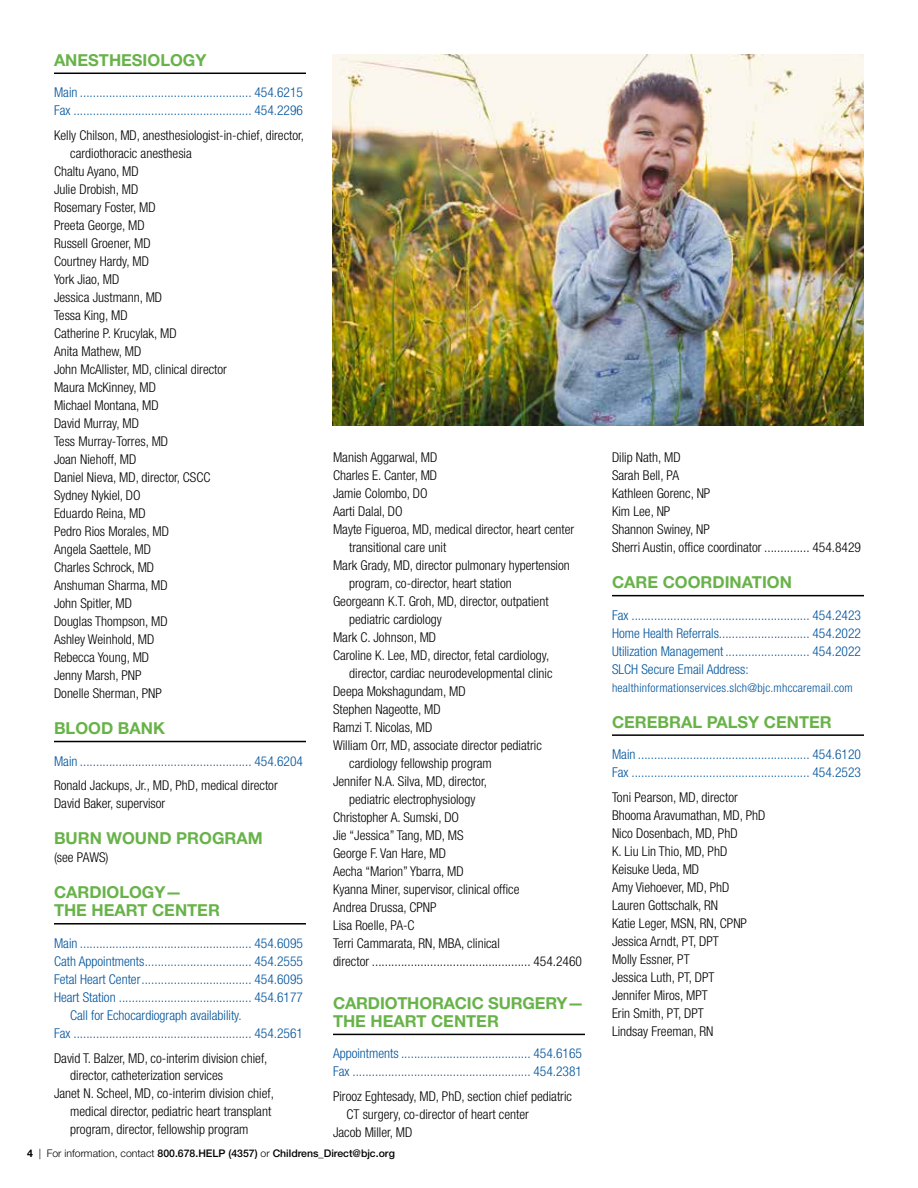
<style>
.page{position:relative;width:918px;height:1188px;background:#fff}
.page>*{position:absolute;margin:0;border:0;box-sizing:border-box;transform-origin:0 0}
.t1{font:700 16.5px/18px "Helvetica Neue LT Std";color:#68b349}
.t2{font:300 condensed 13.5px/18px "Helvetica Neue LT Std";color:#000}
.t3{font:300 condensed 13.5px/18px "Helvetica Neue LT Std";color:#00539b}
.t4{font:300 condensed 12px "Helvetica Neue LT Std";letter-spacing:.02em;color:#00539b}
.t5{font:500 10.5px "Helvetica Neue LT Std";color:#000}
.s1{font-weight:700}
.s2{font-weight:300}
</style>
<div class="page">
<hr style="left:54px;top:73px;width:252px;height:1px;background:#000">
<hr style="left:54px;top:741px;width:252px;height:1px;background:#000">
<hr style="left:54px;top:923px;width:252px;height:2px;background:#000">
<hr style="left:333px;top:1034px;width:252px;height:1px;background:#000">
<hr style="left:612px;top:595px;width:252px;height:1px;background:#000">
<hr style="left:612px;top:734px;width:252px;height:2px;background:#000">
<img style="left:333px;top:54px;width:531px;height:372px">
<p class="t1" style="left:54px;top:51px;width:154px">ANESTHESIOLOGY</p>
<p class="t3" style="left:54px;top:83px;width:250px">Main ..................................................... 454.6215<br>Fax ....................................................... 454.2296</p>
<p class="t2" style="left:54px;top:126px;width:252px">Kelly Chilson, MD, anesthesiologist-in-chief, director,</p>
<p class="t2" style="left:70px;top:144px;width:123px">cardiothoracic anesthesia</p>
<p class="t2" style="left:54px;top:162px;width:86px">Chaltu Ayano, MD</p>
<p class="t2" style="left:54px;top:180px;width:86px">Julie Drobish, MD</p>
<p class="t2" style="left:54px;top:198px;width:103px">Rosemary Foster, MD</p>
<p class="t2" style="left:54px;top:216px;width:92px">Preeta George, MD</p>
<p class="t2" style="left:54px;top:234px;width:98px">Russell Groener, MD</p>
<p class="t2" style="left:54px;top:252px;width:96px">Courtney Hardy, MD</p>
<p class="t2" style="left:54px;top:270px;width:67px">York Jiao, MD</p>
<p class="t2" style="left:54px;top:288px;width:110px">Jessica Justmann, MD</p>
<p class="t2" style="left:54px;top:306px;width:75px">Tessa King, MD</p>
<p class="t2" style="left:54px;top:324px;width:124px">Catherine P. Krucylak, MD</p>
<p class="t2" style="left:54px;top:342px;width:89px">Anita Mathew, MD</p>
<p class="t2" style="left:54px;top:360px;width:175px">John McAllister, MD, clinical director</p>
<p class="t2" style="left:54px;top:378px;width:103px">Maura McKinney, MD</p>
<p class="t2" style="left:54px;top:396px;width:106px">Michael Montana, MD</p>
<p class="t2" style="left:54px;top:414px;width:86px">David Murray, MD</p>
<p class="t2" style="left:54px;top:432px;width:116px">Tess Murray-Torres, MD</p>
<p class="t2" style="left:54px;top:450px;width:84px">Joan Niehoff, MD</p>
<p class="t2" style="left:54px;top:468px;width:158px">Daniel Nieva, MD, director, CSCC</p>
<p class="t2" style="left:54px;top:486px;width:88px">Sydney Nykiel, DO</p>
<p class="t2" style="left:54px;top:504px;width:93px">Eduardo Reina, MD</p>
<p class="t2" style="left:54px;top:522px;width:116px">Pedro Rios Morales, MD</p>
<p class="t2" style="left:54px;top:540px;width:98px">Angela Saettele, MD</p>
<p class="t2" style="left:54px;top:558px;width:102px">Charles Schrock, MD</p>
<p class="t2" style="left:54px;top:576px;width:115px">Anshuman Sharma, MD</p>
<p class="t2" style="left:54px;top:594px;width:80px">John Spitler, MD</p>
<p class="t2" style="left:54px;top:612px;width:115px">Douglas Thompson, MD</p>
<p class="t2" style="left:54px;top:630px;width:102px">Ashley Weinhold, MD</p>
<p class="t2" style="left:54px;top:648px;width:97px">Rebecca Young, MD</p>
<p class="t2" style="left:54px;top:666px;width:89px">Jenny Marsh, PNP</p>
<p class="t2" style="left:54px;top:684px;width:109px">Donelle Sherman, PNP</p>
<p class="t1" style="left:54px;top:719px;width:112px">BLOOD BANK</p>
<p class="t3" style="left:54px;top:752px;width:250px">Main ..................................................... 454.6204</p>
<p class="t2" style="left:54px;top:776px;width:225px">Ronald Jackups, Jr., MD, PhD, medical director<br>David Baker, supervisor</p>
<p class="t1" style="left:54px;top:829px;width:210px">BURN WOUND PROGRAM</p>
<p class="t2" style="left:54px;top:848px;width:56px">(see PAWS)</p>
<p class="t1" style="left:54px;top:883px;width:167px">CARDIOLOGY—<br>THE HEART CENTER</p>
<p class="t3" style="left:54px;top:934px;width:250px">Main ..................................................... 454.6095</p>
<p class="t3" style="left:54px;top:952px;width:250px">Cath Appointments................................. 454.2555</p>
<p class="t3" style="left:54px;top:970px;width:250px">Fetal Heart Center.................................. 454.6095</p>
<p class="t3" style="left:54px;top:988px;width:250px">Heart Station ......................................... 454.6177</p>
<p class="t3" style="left:70px;top:1006px;width:173px">Call for Echocardiograph availability.</p>
<p class="t3" style="left:54px;top:1024px;width:250px">Fax ....................................................... 454.2561</p>
<p class="t2" style="left:54px;top:1049px;width:215px">David T. Balzer, MD, co-interim division chief,</p>
<p class="t2" style="left:70px;top:1067px;width:154px">director, catheterization services</p>
<p class="t2" style="left:54px;top:1085px;width:221px">Janet N. Scheel, MD, co-interim division chief,</p>
<p class="t2" style="left:70px;top:1103px;width:203px">medical director, pediatric heart transplant</p>
<p class="t2" style="left:70px;top:1121px;width:180px">program, director, fellowship program</p>
<p class="t2" style="left:333px;top:448px;width:106px">Manish Aggarwal, MD</p>
<p class="t2" style="left:333px;top:466px;width:106px">Charles E. Canter, MD</p>
<p class="t2" style="left:333px;top:484px;width:96px">Jamie Colombo, DO</p>
<p class="t2" style="left:333px;top:502px;width:71px">Aarti Dalal, DO</p>
<p class="t2" style="left:333px;top:520px;width:243px">Mayte Figueroa, MD, medical director, heart center</p>
<p class="t2" style="left:349px;top:538px;width:99px">transitional care unit</p>
<p class="t2" style="left:333px;top:556px;width:238px">Mark Grady, MD, director pulmonary hypertension</p>
<p class="t2" style="left:349px;top:574px;width:164px">program, co-director, heart station</p>
<p class="t2" style="left:333px;top:592px;width:217px">Georgeann K.T. Groh, MD, director, outpatient</p>
<p class="t2" style="left:349px;top:610px;width:94px">pediatric cardiology</p>
<p class="t2" style="left:333px;top:628px;width:105px">Mark C. Johnson, MD</p>
<p class="t2" style="left:333px;top:646px;width:218px">Caroline K. Lee, MD, director, fetal cardiology,</p>
<p class="t2" style="left:349px;top:664px;width:205px">director, cardiac neurodevelopmental clinic</p>
<p class="t2" style="left:333px;top:682px;width:134px">Deepa Mokshagundam, MD</p>
<p class="t2" style="left:333px;top:700px;width:109px">Stephen Nageotte, MD</p>
<p class="t2" style="left:333px;top:718px;width:101px">Ramzi T. Nicolas, MD</p>
<p class="t2" style="left:333px;top:736px;width:210px">William Orr, MD, associate director pediatric</p>
<p class="t2" style="left:349px;top:754px;width:144px">cardiology fellowship program</p>
<p class="t2" style="left:333px;top:772px;width:156px">Jennifer N.A. Silva, MD, director,</p>
<p class="t2" style="left:349px;top:790px;width:128px">pediatric electrophysiology</p>
<p class="t2" style="left:333px;top:808px;width:128px">Christopher A. Sumski, DO</p>
<p class="t2" style="left:333px;top:826px;width:132px">Jie “Jessica” Tang, MD, MS</p>
<p class="t2" style="left:333px;top:844px;width:114px">George F. Van Hare, MD</p>
<p class="t2" style="left:333px;top:862px;width:132px">Aecha “Marion” Ybarra, MD</p>
<p class="t2" style="left:333px;top:880px;width:188px">Kyanna Miner, supervisor, clinical office</p>
<p class="t2" style="left:333px;top:898px;width:105px">Andrea Drussa, CPNP</p>
<p class="t2" style="left:333px;top:916px;width:83px">Lisa Roelle, PA-C</p>
<p class="t2" style="left:333px;top:934px;width:168px">Terri Cammarata, RN, MBA, clinical</p>
<p class="t2" style="left:333px;top:952px;width:250px">director ................................................. 454.2460</p>
<p class="t1" style="left:333px;top:994px;width:252px">CARDIOTHORACIC SURGERY—<br>THE HEART CENTER</p>
<p class="t3" style="left:333px;top:1045px;width:250px">Appointments ........................................ 454.6165<br>Fax ....................................................... 454.2381</p>
<p class="t2" style="left:333px;top:1087px;width:241px">Pirooz Eghtesady, MD, PhD, section chief pediatric</p>
<p class="t2" style="left:346px;top:1105px;width:184px">CT surgery, co-director of heart center</p>
<p class="t2" style="left:333px;top:1123px;width:81px">Jacob Miller, MD</p>
<p class="t5" style="left:27px;top:1147px;width:369px"><span class="s1">4</span> <span class="s2">| For information, contact</span> 800.678.HELP (4357) <span class="s2">or</span> Childrens_Direct@bjc.org</p>
<p class="t2" style="left:612px;top:448px;width:250px">Dilip Nath, MD<br>Sarah Bell, PA<br>Kathleen Gorenc, NP<br>Kim Lee, NP<br>Shannon Swiney, NP<br>Sherri Austin, office coordinator .............. 454.8429</p>
<p class="t1" style="left:612px;top:573px;width:181px">CARE COORDINATION</p>
<p class="t3" style="left:612px;top:606px;width:251px;text-align:justify">Fax ....................................................... 454.2423<br>Home Health Referrals............................ 454.2022<br>Utilization Management .......................... 454.2022<br>SLCH Secure Email Address:</p>
<p class="t4" style="left:612px;top:681px;width:242px">healthinformationservices.slch@bjc.mhccaremail.com</p>
<p class="t1" style="left:612px;top:712px;width:221px">CEREBRAL PALSY CENTER</p>
<p class="t3" style="left:612px;top:745px;width:250px">Main ..................................................... 454.6120<br>Fax ....................................................... 454.2523</p>
<p class="t2" style="left:612px;top:788px;width:155px">Toni Pearson, MD, director<br>Bhooma Aravumathan, MD, PhD<br>Nico Dosenbach, MD, PhD<br>K. Liu Lin Thio, MD, PhD<br>Keisuke Ueda, MD<br>Amy Viehoever, MD, PhD<br>Lauren Gottschalk, RN<br>Katie Leger, MSN, RN, CPNP<br>Jessica Arndt, PT, DPT<br>Molly Essner, PT<br>Jessica Luth, PT, DPT<br>Jennifer Miros, MPT<br>Erin Smith, PT, DPT<br>Lindsay Freeman, RN</p>
</div>
